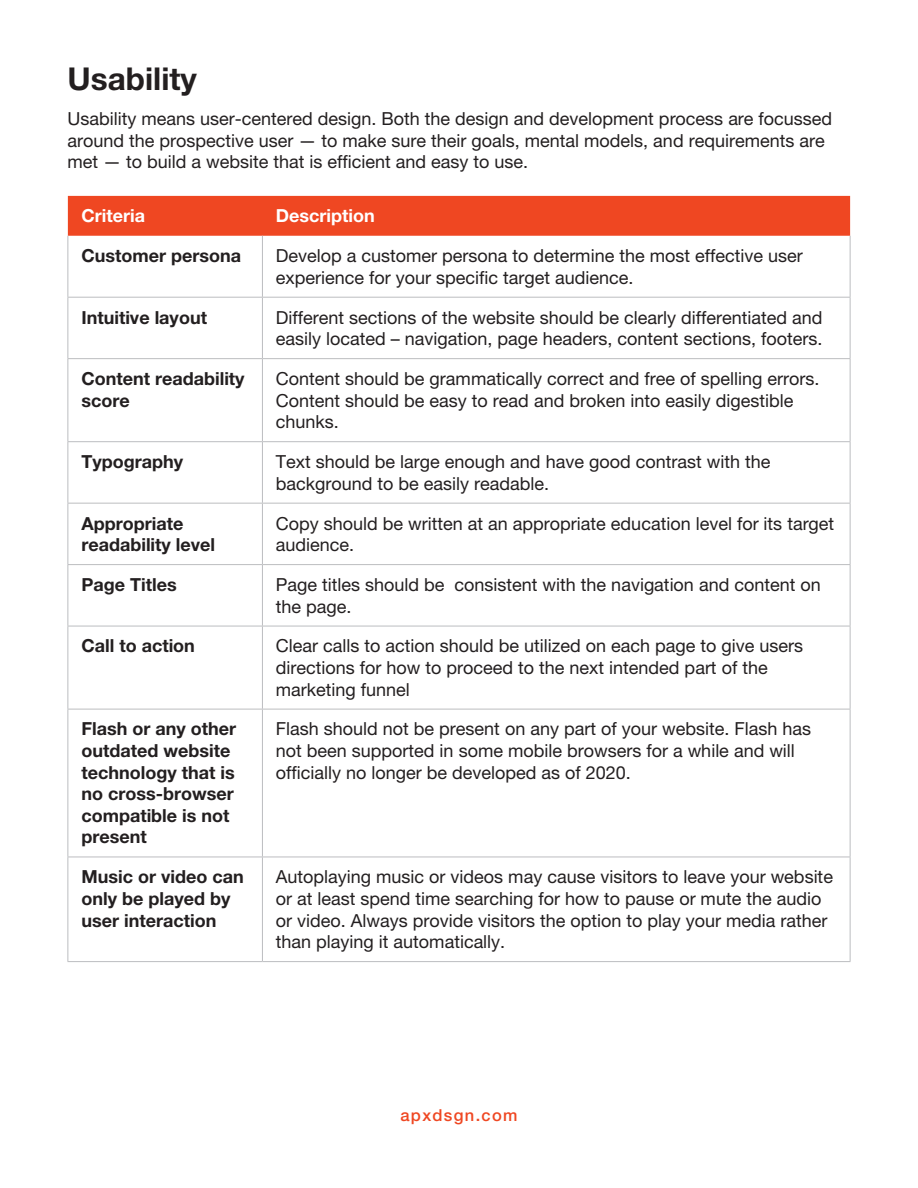
<style>
.page{position:relative;width:918px;height:1188px;background:#fff}
.page>*{position:absolute;margin:0;border:0;box-sizing:border-box;transform-origin:0 0}
.t1{font:700 31.5px "Helvetica Neue LT Pro";color:#231f20}
.t2{font:18px/21.6px "Helvetica Neue LT Pro";color:#231f20}
.t3{font:700 18px/21.6px "Helvetica Neue LT Pro";color:#231f20}
.t4{font:700 18px "Helvetica Neue LT Pro";color:#fff}
.t5{font:500 16.5px "Helvetica Neue LT Pro";letter-spacing:.08em;color:#ef4722}
</style>
<div class="page">
<div style="left:68px;top:196px;width:782px;height:40px;background:#ef4722"></div>
<hr style="left:68px;top:236px;width:1px;height:61px;background:#bcbdc0">
<hr style="left:262px;top:236px;width:1px;height:61px;background:#bcbdc0">
<hr style="left:850px;top:236px;width:1px;height:61px;background:#bcbdc0">
<hr style="left:68px;top:297px;width:194px;height:1px;background:#bcbdc0">
<hr style="left:68px;top:298px;width:1px;height:60px;background:#bcbdc0">
<hr style="left:262px;top:297px;width:589px;height:1px;background:#bcbdc0">
<hr style="left:262px;top:298px;width:1px;height:60px;background:#bcbdc0">
<hr style="left:850px;top:298px;width:1px;height:60px;background:#bcbdc0">
<hr style="left:68px;top:358px;width:194px;height:1px;background:#bcbdc0">
<hr style="left:68px;top:359px;width:1px;height:82px;background:#bcbdc0">
<hr style="left:262px;top:358px;width:589px;height:1px;background:#bcbdc0">
<hr style="left:262px;top:359px;width:1px;height:82px;background:#bcbdc0">
<hr style="left:850px;top:359px;width:1px;height:82px;background:#bcbdc0">
<hr style="left:68px;top:441px;width:194px;height:1px;background:#bcbdc0">
<hr style="left:68px;top:442px;width:1px;height:61px;background:#bcbdc0">
<hr style="left:262px;top:441px;width:589px;height:1px;background:#bcbdc0">
<hr style="left:262px;top:442px;width:1px;height:61px;background:#bcbdc0">
<hr style="left:850px;top:442px;width:1px;height:61px;background:#bcbdc0">
<hr style="left:68px;top:503px;width:194px;height:1px;background:#bcbdc0">
<hr style="left:68px;top:504px;width:1px;height:60px;background:#bcbdc0">
<hr style="left:262px;top:503px;width:589px;height:1px;background:#bcbdc0">
<hr style="left:262px;top:504px;width:1px;height:60px;background:#bcbdc0">
<hr style="left:850px;top:504px;width:1px;height:60px;background:#bcbdc0">
<hr style="left:68px;top:564px;width:194px;height:1px;background:#bcbdc0">
<hr style="left:68px;top:565px;width:1px;height:61px;background:#bcbdc0">
<hr style="left:262px;top:564px;width:589px;height:1px;background:#bcbdc0">
<hr style="left:262px;top:565px;width:1px;height:61px;background:#bcbdc0">
<hr style="left:850px;top:565px;width:1px;height:61px;background:#bcbdc0">
<hr style="left:68px;top:626px;width:194px;height:1px;background:#bcbdc0">
<hr style="left:68px;top:626px;width:1px;height:83px;background:#bcbdc0">
<hr style="left:262px;top:626px;width:589px;height:1px;background:#bcbdc0">
<hr style="left:262px;top:626px;width:1px;height:83px;background:#bcbdc0">
<hr style="left:850px;top:626px;width:1px;height:83px;background:#bcbdc0">
<hr style="left:68px;top:709px;width:194px;height:1px;background:#bcbdc0">
<hr style="left:68px;top:709px;width:1px;height:148px;background:#bcbdc0">
<hr style="left:262px;top:709px;width:589px;height:1px;background:#bcbdc0">
<hr style="left:262px;top:709px;width:1px;height:148px;background:#bcbdc0">
<hr style="left:850px;top:709px;width:1px;height:148px;background:#bcbdc0">
<hr style="left:68px;top:857px;width:194px;height:1px;background:#bcbdc0">
<hr style="left:68px;top:857px;width:1px;height:104px;background:#bcbdc0">
<hr style="left:262px;top:857px;width:589px;height:1px;background:#bcbdc0">
<hr style="left:262px;top:857px;width:1px;height:104px;background:#bcbdc0">
<hr style="left:850px;top:857px;width:1px;height:104px;background:#bcbdc0">
<hr style="left:68px;top:961px;width:194px;height:1px;background:#bcbdc0">
<hr style="left:262px;top:961px;width:589px;height:1px;background:#bcbdc0">
<h1 class="t1" style="left:68px;top:59px;width:131px">Usability</h1>
<p class="t2" style="left:68px;top:108px;width:766px">Usability means user-centered design. Both the design and development process are focussed around the prospective user — to make sure their goals, mental models, and requirements are met — to build a website that is efficient and easy to use.</p>
<p class="t4" style="left:81px;top:205px;width:65px">Criteria</p>
<p class="t4" style="left:276px;top:205px;width:100px">Description</p>
<p class="t3" style="left:81px;top:244px;width:161px">Customer persona</p>
<p class="t2" style="left:276px;top:245px;width:528px">Develop a customer persona to determine the most effective user experience for your specific target audience.</p>
<p class="t3" style="left:81px;top:306px;width:127px">Intuitive layout</p>
<p class="t2" style="left:276px;top:306px;width:548px">Different sections of the website should be clearly differentiated and easily located – navigation, page headers, content sections, footers.</p>
<p class="t3" style="left:81px;top:367px;width:165px">Content readability score</p>
<p class="t2" style="left:276px;top:368px;width:545px">Content should be grammatically correct and free of spelling errors.<br>Content should be easy to read and broken into easily digestible chunks.</p>
<p class="t3" style="left:81px;top:450px;width:103px">Typography</p>
<p class="t2" style="left:276px;top:451px;width:496px">Text should be large enough and have good contrast with the background to be easily readable.</p>
<p class="t3" style="left:81px;top:512px;width:135px">Appropriate readability level</p>
<p class="t2" style="left:276px;top:512px;width:560px">Copy should be written at an appropriate education level for its target audience.</p>
<p class="t3" style="left:81px;top:573px;width:97px">Page Titles</p>
<p class="t2" style="left:276px;top:574px;width:546px">Page titles should be consistent with the navigation and content on the page.</p>
<p class="t3" style="left:81px;top:635px;width:115px">Call to action</p>
<p class="t2" style="left:276px;top:635px;width:529px">Clear calls to action should be utilized on each page to give users directions for how to proceed to the next intended part of the marketing funnel</p>
<p class="t3" style="left:81px;top:718px;width:156px">Flash or any other outdated website technology that is no cross-browser compatible is not present</p>
<p class="t2" style="left:276px;top:718px;width:537px">Flash should not be present on any part of your website. Flash has not been supported in some mobile browsers for a while and will officially no longer be developed as of 2020.</p>
<p class="t3" style="left:81px;top:866px;width:164px">Music or video can only be played by user interaction</p>
<p class="t2" style="left:276px;top:866px;width:559px">Autoplaying music or videos may cause visitors to leave your website or at least spend time searching for how to pause or mute the audio or video. Always provide visitors the option to play your media rather than playing it automatically.</p>
<p class="t5" style="left:400px;top:1105px;width:119px">apxdsgn.com</p>
</div>
